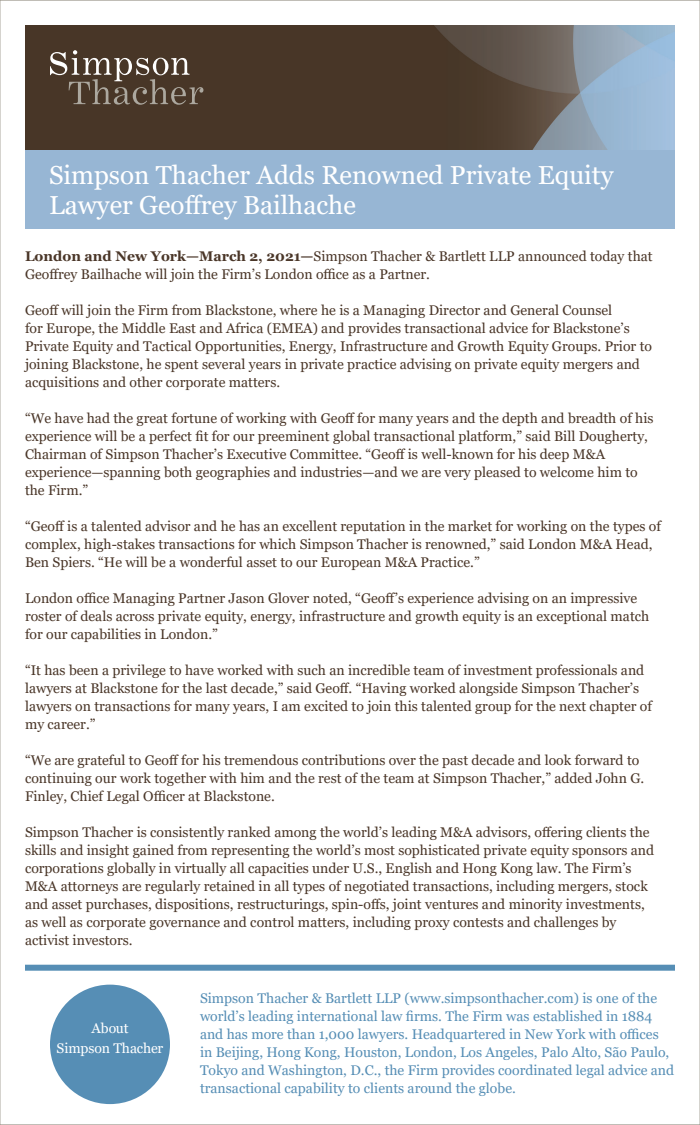
<style>
.page{position:relative;width:700px;height:1125px;background:#fff}
.page>*{position:absolute;margin:0;border:0;box-sizing:border-box;transform-origin:0 0}
.t1{font:26px/30px "Georgia";color:#fff}
.ST_Text_14_20{font:14px/18px "Georgia";color:#4a3628}
.ST_Text_11_14{font:14px/18px "Georgia";color:#568eb5}
.t2{font:14px "Georgia";letter-spacing:-.005em;color:#fff}
.s1{font-weight:700}
</style>
<div class="page">
<div style="left:25px;top:965px;width:650px;height:6px;background:#568eb5"></div>
<div style="left:50px;top:985px;width:120px;height:119px;background:#568eb5;border-radius:50%"></div>
<div style="left:25px;top:148px;width:650px;height:81px;background:#97b6d4"></div>
<img style="left:25px;top:25px;width:650px;height:125px">
<svg style="left:50px;top:50px;width:153px;height:55px;background:#635447"></svg>
<p class="t1" style="left:49px;top:160px;width:566px">Simpson Thacher Adds Renowned Private Equity<br>Lawyer Geoffrey Bailhache</p>
<p class="ST_Text_14_20" style="left:25px;top:247px;width:629px"><span class="s1">London and New York—March 2, 2021—</span>Simpson Thacher &amp; Bartlett LLP announced today that<br>Geoffrey Bailhache will join the Firm’s London office as a Partner.</p>
<p class="ST_Text_14_20" style="left:25px;top:301px;width:629px">Geoff will join the Firm from Blackstone, where he is a Managing Director and General Counsel<br>for Europe, the Middle East and Africa (EMEA) and provides transactional advice for Blackstone’s Private Equity and Tactical Opportunities, Energy, Infrastructure and Growth Equity Groups. Prior to joining Blackstone, he spent several years in private practice advising on private equity mergers and acquisitions and other corporate matters.</p>
<p class="ST_Text_14_20" style="left:25px;top:409px;width:630px">“We have had the great fortune of working with Geoff for many years and the depth and breadth of his experience will be a perfect fit for our preeminent global transactional platform,” said Bill Dougherty, Chairman of Simpson Thacher’s Executive Committee. “Geoff is well-known for his deep M&amp;A experience—spanning both geographies and industries—and we are very pleased to welcome him to the Firm.”</p>
<p class="ST_Text_14_20" style="left:25px;top:517px;width:638px">“Geoff is a talented advisor and he has an excellent reputation in the market for working on the types of complex, high-stakes transactions for which Simpson Thacher is renowned,” said London M&amp;A Head,<br>Ben Spiers. “He will be a wonderful asset to our European M&amp;A Practice.”</p>
<p class="ST_Text_14_20" style="left:25px;top:589px;width:626px">London office Managing Partner Jason Glover noted, “Geoff’s experience advising on an impressive roster of deals across private equity, energy, infrastructure and growth equity is an exceptional match for our capabilities in London.”</p>
<p class="ST_Text_14_20" style="left:25px;top:661px;width:628px">“It has been a privilege to have worked with such an incredible team of investment professionals and lawyers at Blackstone for the last decade,” said Geoff. “Having worked alongside Simpson Thacher’s lawyers on transactions for many years, I am excited to join this talented group for the next chapter of my career.”</p>
<p class="ST_Text_14_20" style="left:25px;top:751px;width:621px">“We are grateful to Geoff for his tremendous contributions over the past decade and look forward to continuing our work together with him and the rest of the team at Simpson Thacher,” added John G.<br>Finley, Chief Legal Officer at Blackstone.</p>
<p class="ST_Text_14_20" style="left:25px;top:823px;width:631px">Simpson Thacher is consistently ranked among the world’s leading M&amp;A advisors, offering clients the skills and insight gained from representing the world’s most sophisticated private equity sponsors and corporations globally in virtually all capacities under U.S., English and Hong Kong law. The Firm’s M&amp;A attorneys are regularly retained in all types of negotiated transactions, including mergers, stock and asset purchases, dispositions, restructurings, spin-offs, joint ventures and minority investments, as well as corporate governance and control matters, including proxy contests and challenges by activist investors.</p>
<p class="t2" style="left:91px;top:1019px;width:39px">About</p>
<p class="t2" style="left:57px;top:1040px;width:108px">Simpson Thacher</p>
<p class="ST_Text_11_14" style="left:200px;top:990px;width:476px">Simpson Thacher &amp; Bartlett LLP (www.simpsonthacher.com) is one of the world’s leading international law firms. The Firm was established in 1884 and has more than 1,000 lawyers. Headquartered in New York with offices in Beijing, Hong Kong, Houston, London, Los Angeles, Palo Alto, São Paulo, Tokyo and Washington, D.C., the Firm provides coordinated legal advice and transactional capability to clients around the globe.</p>
</div>
